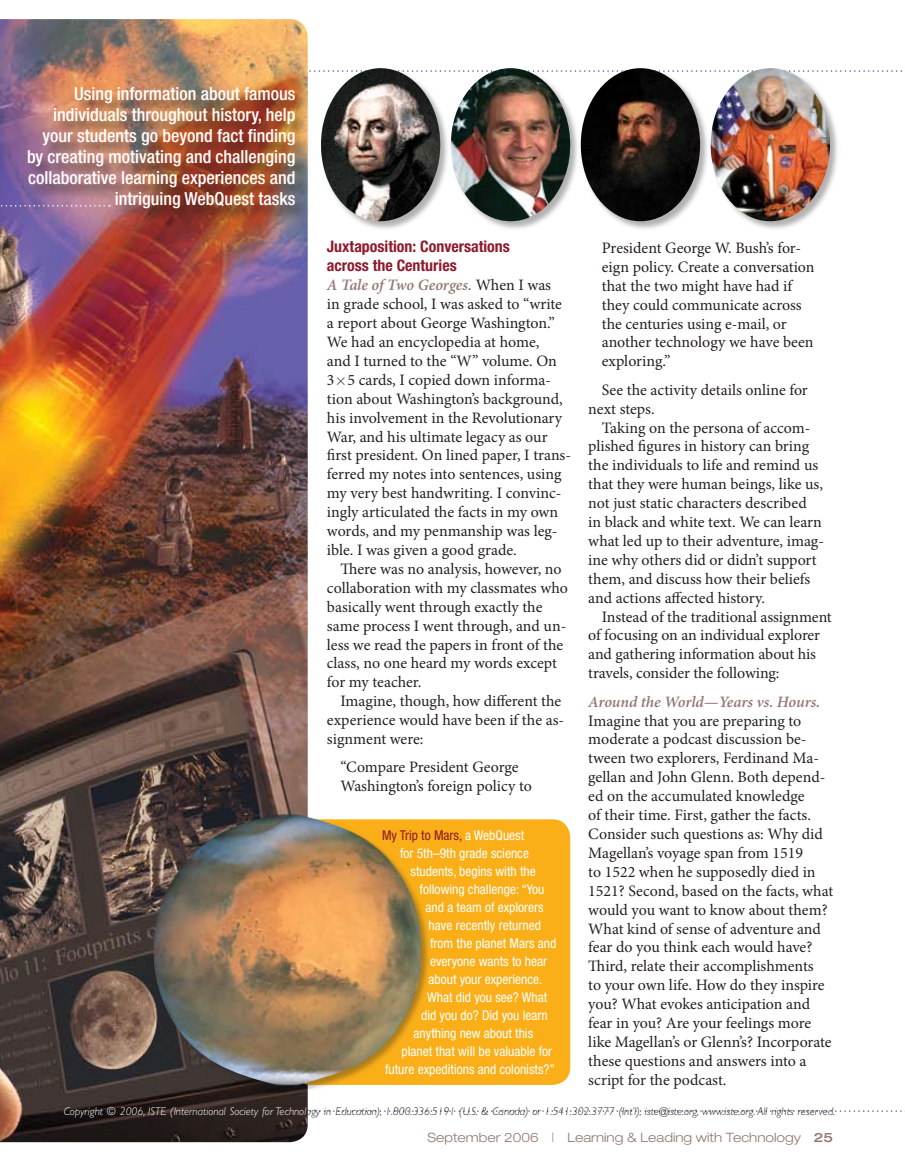
<style>
.page{position:relative;width:905px;height:1175px;background:#fff}
.page>*{position:absolute;margin:0;border:0;box-sizing:border-box;transform-origin:0 0}
.t1{font:500 condensed 18px/21px "Helvetica Neue LT Std";color:#fff;text-align:right}
.t2{font:15.9px/18.9px "Minion Pro";letter-spacing:-.005em;color:#231f20}
.t3{font:700 condensed 15.9px/18.9px "Helvetica Neue LT Std";color:#8e1a2c}
.t4{font:italic 600 15.9px "Minion Pro";letter-spacing:-.005em;color:#947773}
.t5{font:condensed 13.5px "Helvetica Neue LT Std";color:#fff}
.t6{font:condensed 13.5px "Helvetica Neue LT Std";color:#8e1a2c}
.t7{font:300 expanded 12.9px "Helvetica Neue LT Std";color:#947773}
.t8{font:italic 300 11.25px "Gill Sans Std";color:#231f20}
.s1{font-weight:600;font-style:italic;color:#947773}
.s2{font-family:"Universal Std Newswith Comm Pi";font-size:12.9px}
.s3{color:#fff}
.s4{font-weight:500}
</style>
<div class="page">
<svg style="left:310px;top:1110px;width:595px;height:1px"></svg>
<svg style="left:309px;top:70px;width:593px;height:2px"></svg>
<img style="left:0;top:19px;width:308px;height:1123px">
<div style="left:449px;top:67px;width:131px;height:164px;background:#231f20;opacity:.35"></div>
<div style="left:451px;top:68px;width:119px;height:153px;background:#231f20;opacity:.35"></div>
<img style="left:451px;top:68px;width:119px;height:153px;border-radius:50%">
<div style="left:579px;top:67px;width:131px;height:164px;background:#231f20;opacity:.35"></div>
<img style="left:580px;top:68px;width:120px;height:153px;border-radius:50%">
<div style="left:709px;top:67px;width:131px;height:164px;background:#231f20;opacity:.35"></div>
<img style="left:710px;top:68px;width:120px;height:153px;border-radius:50%">
<div style="left:294px;top:819px;width:276px;height:265px;background:#faaf18;border-radius:18px"></div>
<div style="left:152px;top:813px;width:280px;height:281px;background:#231f20;opacity:.35"></div>
<img style="left:151px;top:814px;width:273px;height:271px">
<div style="left:26px;top:86px;width:286px;height:139px;background:#231f20;opacity:.75"></div>
<svg style="left:0;top:205px;width:110px;height:1px"></svg>
<div style="left:319px;top:67px;width:132px;height:164px;background:#231f20;opacity:.35"></div>
<img style="left:321px;top:68px;width:119px;height:153px;border-radius:50%">
<p class="t1" style="left:27px;top:83px;width:270px">Using information about famous individuals throughout history, help your students go beyond fact finding by creating motivating and challenging collaborative learning experiences and intriguing WebQuest tasks</p>
<p class="t3" style="left:327px;top:237px;width:184px">Juxtaposition: Conversations across the Centuries</p>
<p class="t2" style="left:327px;top:276px;width:245px"><span class="s1">A Tale of Two Georges.</span> When I was<br>in grade school, I was asked to “write a report about George Washington.” We had an encyclopedia at home,<br>and I turned to the “W” volume. On 3<span class="s2">×</span>5 cards, I copied down informa&shy;tion about Washington’s background, his involvement in the Revolutionary War, and his ultimate legacy as our first president. On lined paper, I trans&shy;ferred my notes into sentences, using my very best handwriting. I convinc&shy;ingly articulated the facts in my own words, and my penmanship was leg&shy;ible. I was given a good grade.</p>
<p class="t2" style="left:327px;top:559px;width:242px;text-indent:14px">There was no analysis, however, no collaboration with my classmates who basically went through exactly the same process I went through, and un&shy;less we read the papers in front of the class, no one heard my words except for my teacher.</p>
<p class="t2" style="left:327px;top:692px;width:239px;text-indent:14px">Imagine, though, how different the experience would have been if the as&shy;signment were:</p>
<p class="t2" style="left:340px;top:758px;width:193px">“Compare President George<br>Washington’s foreign policy to</p>
<p class="t6" style="left:382px;top:827px;width:144px">My Trip to Mars, <span class="s3">a WebQuest</span></p>
<p class="t5" style="left:400px;top:845px;width:130px">for 5th–9th grade science</p>
<p class="t5" style="left:410px;top:863px;width:127px">students, begins with the</p>
<p class="t5" style="left:419px;top:881px;width:126px">following challenge: “You</p>
<p class="t5" style="left:425px;top:899px;width:120px">and a team of explorers</p>
<p class="t5" style="left:428px;top:917px;width:114px">have recently returned</p>
<p class="t5" style="left:430px;top:935px;width:128px">from the planet Mars and</p>
<p class="t5" style="left:430px;top:953px;width:118px">everyone wants to hear</p>
<p class="t5" style="left:428px;top:971px;width:115px">about your experience.</p>
<p class="t5" style="left:427px;top:989px;width:122px">What did you see? What</p>
<p class="t5" style="left:421px;top:1007px;width:128px">did you do? Did you learn</p>
<p class="t5" style="left:413px;top:1025px;width:121px">anything new about this</p>
<p class="t5" style="left:401px;top:1043px;width:152px">planet that will be valuable for</p>
<p class="t5" style="left:385px;top:1061px;width:171px">future expeditions and colonists?”</p>
<p class="t2" style="left:602px;top:238px;width:214px">President George W. Bush’s for&shy;eign policy. Create a conversation that the two might have had if they could communicate across the centuries using e-mail, or another technology we have been exploring.”</p>
<p class="t2" style="left:588px;top:380px;width:221px;text-indent:14px">See the activity details online for next steps.</p>
<p class="t2" style="left:588px;top:418px;width:237px;text-indent:14px">Taking on the persona of accom&shy;plished figures in history can bring the individuals to life and remind us that they were human beings, like us, not just static characters described<br>in black and white text. We can learn what led up to their adventure, imag&shy;ine why others did or didn’t support them, and discuss how their beliefs and actions affected history.</p>
<p class="t2" style="left:588px;top:607px;width:245px;text-indent:14px">Instead of the traditional assignment of focusing on an individual explorer and gathering information about his travels, consider the following:</p>
<p class="t4" style="left:588px;top:692px;width:233px">Around the World—Years vs. Hours.</p>
<p class="t2" style="left:588px;top:711px;width:246px">Imagine that you are preparing to moderate a podcast discussion be&shy;tween two explorers, Ferdinand Ma&shy;gellan and John Glenn. Both depend&shy;ed on the accumulated knowledge<br>of their time. First, gather the facts.<br>Consider such questions as: Why did Magellan’s voyage span from 1519<br>to 1522 when he supposedly died in 1521? Second, based on the facts, what would you want to know about them?<br>What kind of sense of adventure and fear do you think each would have?<br>Third, relate their accomplishments<br>to your own life. How do they inspire you? What evokes anticipation and fear in you? Are your feelings more like Magellan’s or Glenn’s? Incorporate these questions and answers into a script for the podcast.</p>
<p class="t8" style="left:64px;top:1105px;width:773px"><span class="s3">Copyright © 2006, ISTE (International Society for Technol</span>ogy in Education), 1.800.336.5191 (U.S. &amp; Canada) or 1.541.302.3777 (Int’l), iste@iste.org, www.iste.org. All rights reserved.</p>
<p class="t7" style="left:427px;top:1129px;width:407px">September 2006 | Learning &amp; Leading with Technology <span class="s4">25</span></p>
</div>
